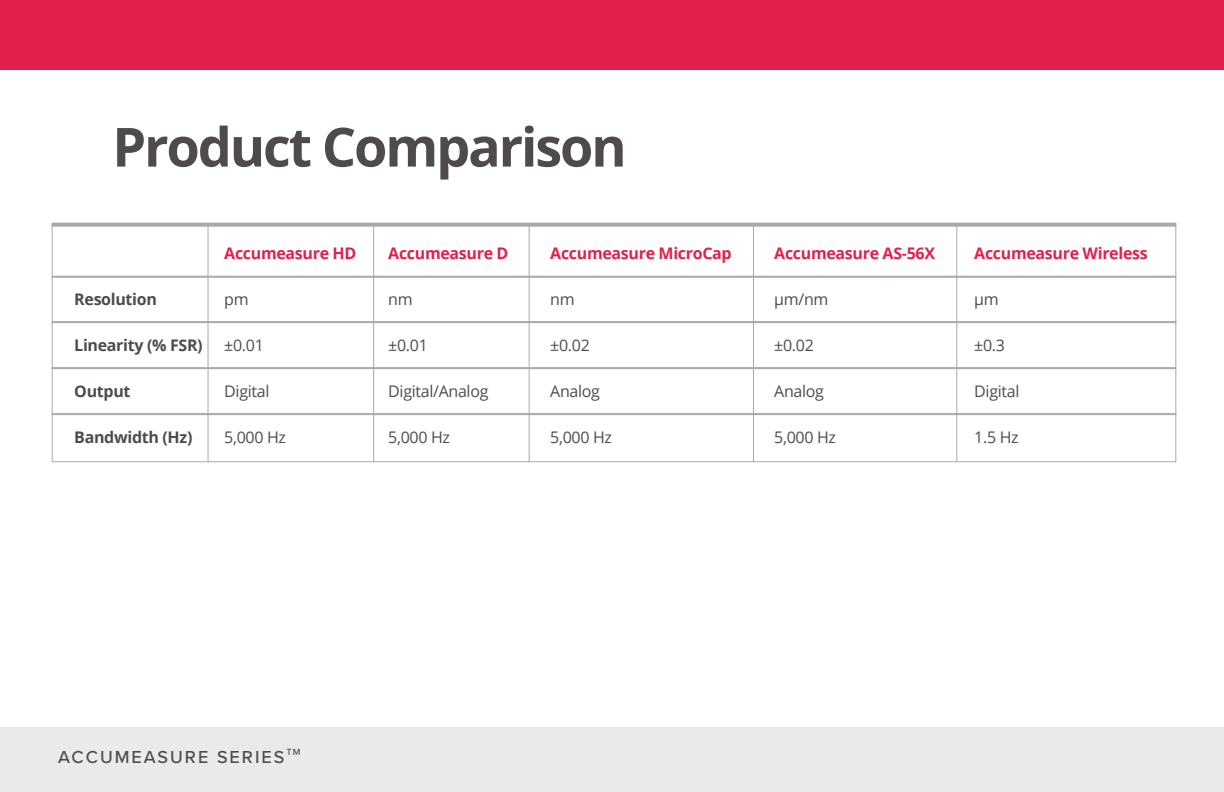
<style>
.page{position:relative;width:1224px;height:792px;background:#fff}
.page>*{position:absolute;margin:0;border:0;box-sizing:border-box;transform-origin:0 0}
.t1{font:700 54px "Open Sans";letter-spacing:-.04em;color:#4f4b4d}
.t2{font:500 18px "Proxima Nova";letter-spacing:.11em;color:#4f4b4d}
.t3{font:16px "Open Sans";letter-spacing:-.02em;color:#4f4b4d}
.t4{font:700 16px "Open Sans";letter-spacing:-.02em;color:#e2204b}
.t5{font:700 16px "Open Sans";letter-spacing:-.02em;color:#4f4b4d}
</style>
<div class="page">
<div style="left:0;top:0;width:1224px;height:69px;background:#e2204b"></div>
<div style="left:0;top:727px;width:1224px;height:65px;background:#e9eaeb"></div>
<hr style="left:208px;top:225px;width:1px;height:237px;background:#a8a9ad">
<hr style="left:956px;top:224px;width:1px;height:238px;background:#a8a9ad">
<hr style="left:373px;top:225px;width:1px;height:237px;background:#a8a9ad">
<hr style="left:529px;top:225px;width:1px;height:237px;background:#a8a9ad">
<hr style="left:753px;top:225px;width:1px;height:237px;background:#a8a9ad">
<hr style="left:52px;top:321px;width:1124px;height:2px;background:#a8a9ad">
<hr style="left:52px;top:276px;width:1124px;height:2px;background:#a8a9ad">
<hr style="left:52px;top:223px;width:1124px;height:4px;background:#a8a9ad">
<hr style="left:52px;top:367px;width:1124px;height:2px;background:#a8a9ad">
<hr style="left:52px;top:413px;width:1124px;height:2px;background:#a8a9ad">
<div style="left:52px;top:225px;width:1124px;height:237px;border:1px solid #a8a9ad"></div>
<p class="t1" style="left:112px;top:109px;width:516px">Product Comparison</p>
<p class="t4" style="left:224px;top:242px;width:134px">Accumeasure HD</p>
<p class="t4" style="left:388px;top:242px;width:122px">Accumeasure D</p>
<p class="t4" style="left:550px;top:242px;width:183px">Accumeasure MicroCap</p>
<p class="t4" style="left:774px;top:242px;width:162px">Accumeasure AS-56X</p>
<p class="t4" style="left:974px;top:242px;width:175px">Accumeasure Wireless</p>
<p class="t5" style="left:74px;top:288px;width:84px">Resolution</p>
<p class="t3" style="left:224px;top:288px;width:26px">pm</p>
<p class="t3" style="left:388px;top:288px;width:26px">nm</p>
<p class="t3" style="left:550px;top:288px;width:26px">nm</p>
<p class="t3" style="left:774px;top:288px;width:56px">μm/nm</p>
<p class="t3" style="left:974px;top:288px;width:26px">μm</p>
<p class="t5" style="left:74px;top:334px;width:130px">Linearity (% FSR)</p>
<p class="t3" style="left:224px;top:334px;width:41px">±0.01</p>
<p class="t3" style="left:388px;top:334px;width:41px">±0.01</p>
<p class="t3" style="left:550px;top:334px;width:41px">±0.02</p>
<p class="t3" style="left:774px;top:334px;width:41px">±0.02</p>
<p class="t3" style="left:974px;top:334px;width:32px">±0.3</p>
<p class="t5" style="left:74px;top:380px;width:58px">Output</p>
<p class="t3" style="left:224px;top:380px;width:47px">Digital</p>
<p class="t3" style="left:388px;top:380px;width:102px">Digital/Analog</p>
<p class="t3" style="left:550px;top:380px;width:51px">Analog</p>
<p class="t3" style="left:774px;top:380px;width:51px">Analog</p>
<p class="t3" style="left:974px;top:380px;width:47px">Digital</p>
<p class="t5" style="left:74px;top:426px;width:120px">Bandwidth (Hz)</p>
<p class="t3" style="left:224px;top:426px;width:63px">5,000 Hz</p>
<p class="t3" style="left:388px;top:426px;width:63px">5,000 Hz</p>
<p class="t3" style="left:550px;top:426px;width:63px">5,000 Hz</p>
<p class="t3" style="left:774px;top:426px;width:63px">5,000 Hz</p>
<p class="t3" style="left:974px;top:426px;width:46px">1.5 Hz</p>
<p class="t2" style="left:58px;top:743px;width:244px">ACCUMEASURE SERIES<sup>TM</sup></p>
</div>
